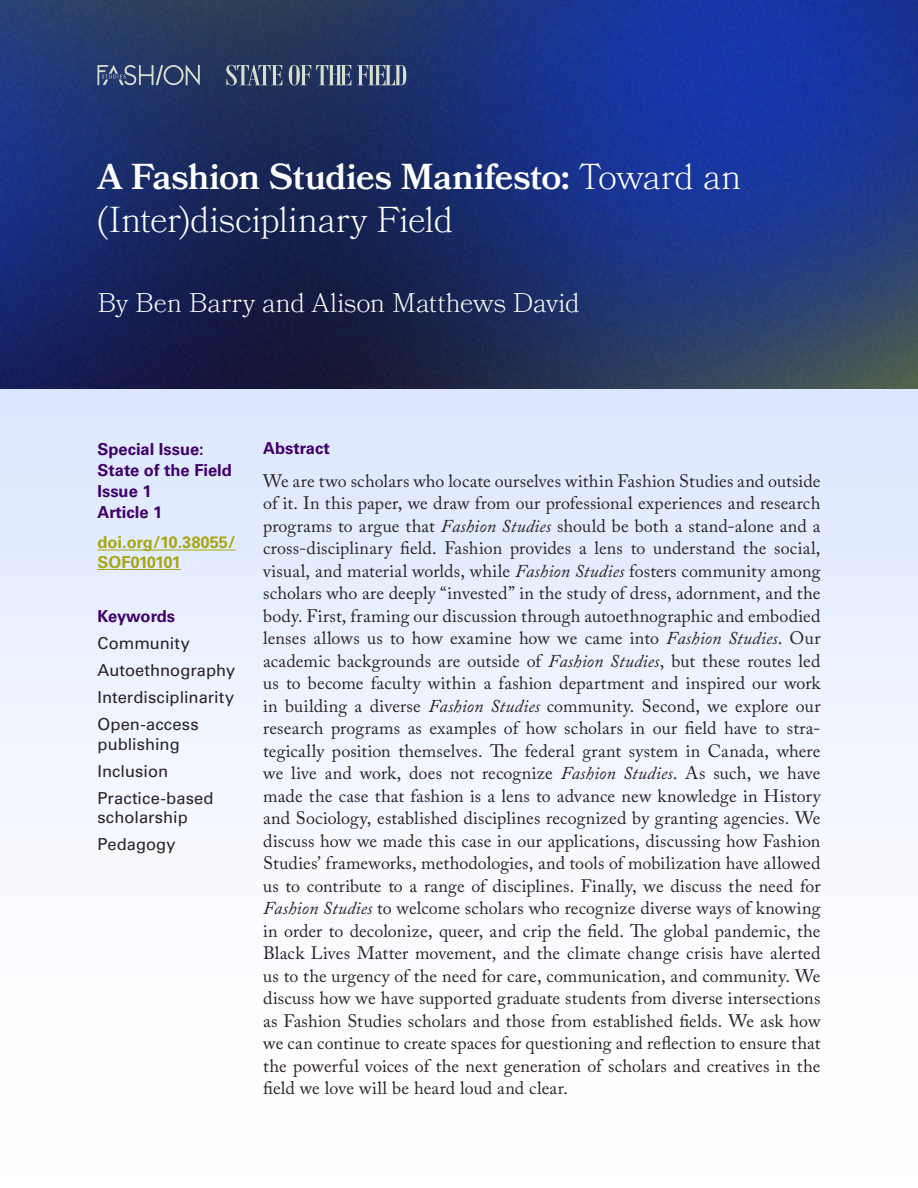
<style>
.page{position:relative;width:918px;height:1188px;background:#fff}
.page>*{position:absolute;margin:0;border:0;box-sizing:border-box;transform-origin:0 0}
.Heading_1{font:300 36px/43.5px "Bookmania";letter-spacing:-.01em;color:#fff}
.Heading_1-2{font:300 27px "Bookmania";color:#fff}
.Body_Copy{font:18px/22.5px "Adobe Caslon Pro";letter-spacing:.01em;color:#2a2225;text-align:justify}
.Keywords{font:16.5px/19.5px "Univers LT Std";letter-spacing:.005em;color:#2a2225}
.Abstract_Heading{font:700 16.5px/21px "Univers LT Std";color:#400069}
.Keywords-2{font:700 16.5px/19.5px "Univers LT Std";color:#a8a614}
.Keywords-3{font:700 16.5px "Univers LT Std";letter-spacing:-.015em;color:#400069}
.s1{font-weight:600}
.s2{font-style:italic}
</style>
<div class="page">
<div style="left:0;top:229px;width:918px;height:959px;background:#dfe9ff"></div>
<div style="left:0;top:533px;width:918px;height:655px;background:linear-gradient(to bottom,#e7eeff,#fff)"></div>
<img style="left:0;top:0;width:918px;height:389px">
<svg style="left:98px;top:65px;width:102px;height:21px;background:#516282"></svg>
<hr style="left:98px;top:550px;width:137px;height:1px;background:#a8a614">
<hr style="left:98px;top:569px;width:83px;height:1px;background:#a8a614">
<svg style="left:226px;top:65px;width:56px;height:21px"></svg>
<svg style="left:289px;top:65px;width:62px;height:20px"></svg>
<svg style="left:357px;top:65px;width:49px;height:20px"></svg>
<p class="Heading_1" style="left:98px;top:155px;width:646px"><span class="s1">A Fashion Studies Manifesto:</span> Toward an (Inter)disciplinary Field</p>
<p class="Heading_1-2" style="left:98px;top:287px;width:484px">By Ben Barry and Alison Matthews David</p>
<p class="Abstract_Heading" style="left:98px;top:439px;width:136px">Special Issue:<br>State of the Field</p>
<p class="Abstract_Heading" style="left:98px;top:481px;width:56px">Issue 1</p>
<p class="Abstract_Heading" style="left:98px;top:502px;width:66px">Article 1</p>
<p class="Keywords-2" style="left:98px;top:533px;width:139px">doi.org/10.38055/<br>SOF010101</p>
<p class="Keywords-3" style="left:98px;top:607px;width:79px">Keywords</p>
<p class="Keywords" style="left:98px;top:634px;width:94px">Community</p>
<p class="Keywords" style="left:98px;top:661px;width:139px">Autoethnography</p>
<p class="Keywords" style="left:98px;top:688px;width:138px">Interdisciplinarity</p>
<p class="Keywords" style="left:98px;top:715px;width:103px">Open-access publishing</p>
<p class="Keywords" style="left:98px;top:761px;width:72px">Inclusion</p>
<p class="Keywords" style="left:98px;top:788px;width:118px">Practice-based scholarship</p>
<p class="Keywords" style="left:98px;top:835px;width:80px">Pedagogy</p>
<p class="Abstract_Heading" style="left:263px;top:438px;width:68px">Abstract</p>
<p class="Body_Copy" style="left:263px;top:469px;width:559px">We are two scholars who locate ourselves within Fashion Studies and outside of it. In this paper, we draw from our professional experiences and research programs to argue that <span class="s2">Fashion Studies</span> should be both a stand-alone and a cross-disciplinary field. Fashion provides a lens to understand the social, visual, and material worlds, while <span class="s2">Fashion Studies</span> fosters community among scholars who are deeply “invested” in the study of dress, adornment, and the body. First, framing our discussion through autoethnographic and embodied lenses allows us to how examine how we came into <span class="s2">Fashion Studies</span>. Our academic backgrounds are outside of <span class="s2">Fashion Studies</span>, but these routes led us to become faculty within a fashion department and inspired our work in building a diverse <span class="s2">Fashion Studies</span> community. Second, we explore our research programs as examples of how scholars in our field have to stra&shy;tegically position themselves. The federal grant system in Canada, where we live and work, does not recognize <span class="s2">Fashion Studies</span>. As such, we have made the case that fashion is a lens to advance new knowledge in History and Sociology, established disciplines recognized by granting agencies. We discuss how we made this case in our applications, discussing how Fashion Studies’ frameworks, methodologies, and tools of mobilization have allowed us to contribute to a range of disciplines. Finally, we discuss the need for <span class="s2">Fashion Studies</span> to welcome scholars who recognize diverse ways of knowing in order to decolonize, queer, and crip the field. The global pandemic, the Black Lives Matter movement, and the climate change crisis have alerted us to the urgency of the need for care, communication, and community. We discuss how we have supported graduate students from diverse intersections as Fashion Studies scholars and those from established fields. We ask how we can continue to create spaces for questioning and reflection to ensure that the powerful voices of the next generation of scholars and creatives in the field we love will be heard loud and clear.</p>
</div>
